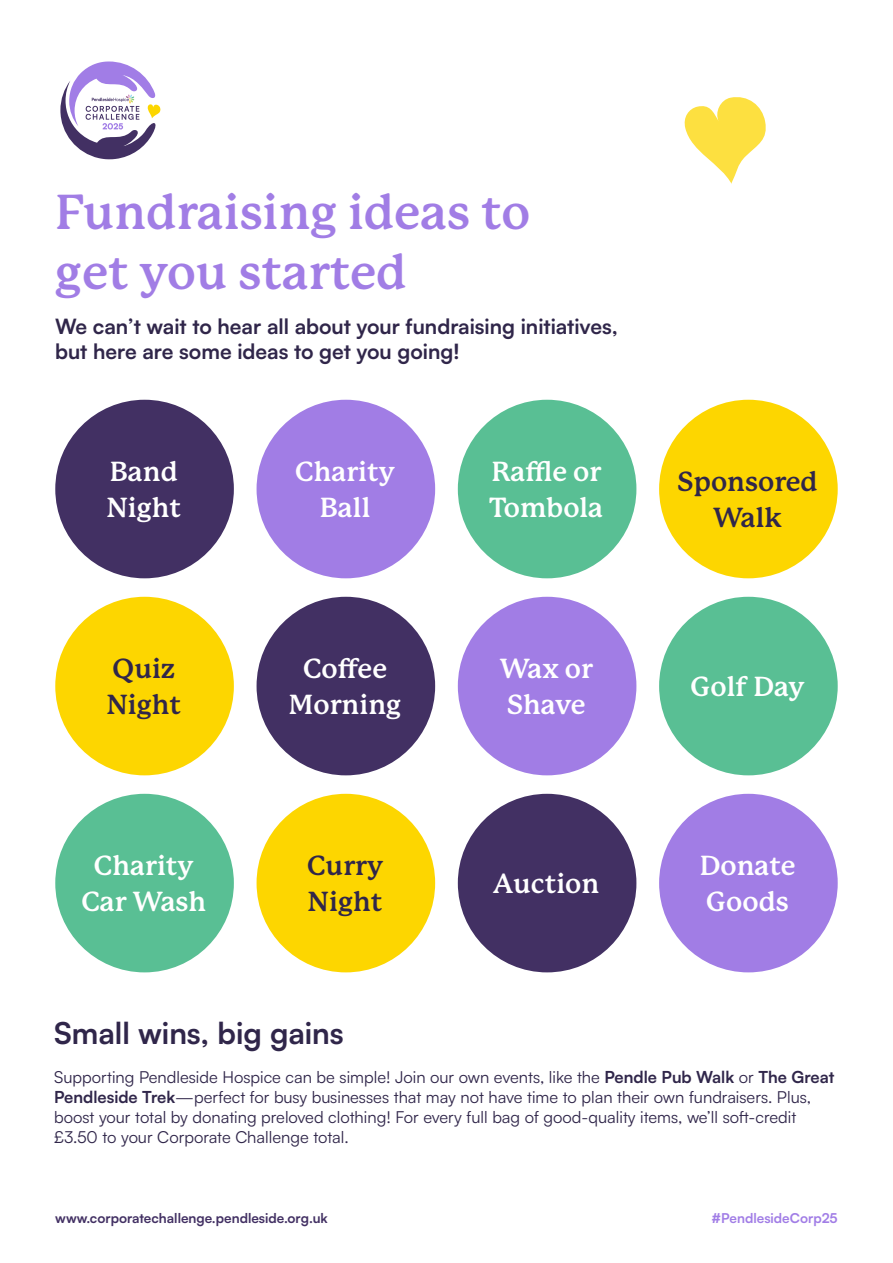
<style>
.page{position:relative;width:893px;height:1263px;background:#fff}
.page>*{position:absolute;margin:0;border:0;box-sizing:border-box;transform-origin:0 0}
.t1{font:700 48px/60px "P22 Mackinac Pro";color:#a17de5}
.t2{font:700 30px "Satoshi";color:#30264a}
.t3{font:700 27px/36px "P22 Mackinac Pro";color:#fff}
.t4{font:700 27px/36px "P22 Mackinac Pro";color:#30264a}
.t5{font:700 21px/25.2px "Satoshi";color:#30264a}
.t6{font:16.5px/19.8px "Satoshi";color:#30264a}
.t7{font:700 13.5px "Satoshi";color:#423063}
.t8{font:700 13.5px "Satoshi";color:#a17de6}
.s1{font-weight:700}
</style>
<div class="page">
<svg style="left:60px;top:61px;width:101px;height:98px"></svg>
<svg style="left:684px;top:97px;width:82px;height:87px"></svg>
<div style="left:55px;top:400px;width:179px;height:178px;background:#423063;border-radius:50%"></div>
<div style="left:257px;top:400px;width:178px;height:178px;background:#a17de5;border-radius:50%"></div>
<div style="left:458px;top:400px;width:178px;height:178px;background:#59bf94;border-radius:50%"></div>
<div style="left:659px;top:400px;width:179px;height:178px;background:#fdd600;border-radius:50%"></div>
<div style="left:257px;top:597px;width:178px;height:178px;background:#423063;border-radius:50%"></div>
<div style="left:55px;top:597px;width:179px;height:178px;background:#fdd600;border-radius:50%"></div>
<div style="left:458px;top:597px;width:178px;height:178px;background:#a17de5;border-radius:50%"></div>
<div style="left:659px;top:597px;width:179px;height:178px;background:#59bf94;border-radius:50%"></div>
<div style="left:458px;top:794px;width:178px;height:178px;background:#423063;border-radius:50%"></div>
<div style="left:659px;top:794px;width:179px;height:178px;background:#a17de5;border-radius:50%"></div>
<div style="left:257px;top:794px;width:178px;height:178px;background:#fdd600;border-radius:50%"></div>
<div style="left:55px;top:794px;width:179px;height:178px;background:#59bf94;border-radius:50%"></div>
<h1 class="t1" style="left:55px;top:183px;width:477px">Fundraising ideas to get you started</h1>
<p class="t5" style="left:55px;top:312px;width:564px">We can’t wait to hear all about your fundraising initiatives, but here are some ideas to get you going!</p>
<h3 class="t3" style="left:106px;top:454px;width:76px">Band<br>Night</h3>
<h3 class="t3" style="left:295px;top:454px;width:101px;text-align:center">Charity<br>Ball</h3>
<h3 class="t3" style="left:490px;top:454px;width:115px">Raffle or<br>Tombola</h3>
<h3 class="t4" style="left:678px;top:464px;width:141px;text-align:center">Sponsored<br>Walk</h3>
<h3 class="t4" style="left:106px;top:651px;width:76px">Quiz<br>Night</h3>
<h3 class="t3" style="left:500px;top:651px;width:95px">Wax or<br>Shave</h3>
<h3 class="t3" style="left:289px;top:651px;width:114px;text-align:center">Coffee<br>Morning</h3>
<h3 class="t3" style="left:81px;top:848px;width:126px;text-align:center">Charity<br>Car Wash</h3>
<h3 class="t4" style="left:307px;top:848px;width:78px">Curry<br>Night</h3>
<h3 class="t3" style="left:493px;top:866px;width:108px">Auction</h3>
<h3 class="t3" style="left:691px;top:669px;width:116px">Golf Day</h3>
<h3 class="t3" style="left:700px;top:848px;width:97px">Donate<br>Goods</h3>
<h2 class="t2" style="left:54px;top:1011px;width:291px">Small wins, big gains</h2>
<p class="t6" style="left:54px;top:1066px;width:782px">Supporting Pendleside Hospice can be simple! Join our own events, like the <span class="s1">Pendle Pub Walk</span> or <span class="s1">The Great Pendleside Trek</span>—perfect for busy businesses that may not have time to plan their own fundraisers. Plus, boost your total by donating preloved clothing! For every full bag of good-quality items, we’ll soft-credit £3.50 to your Corporate Challenge total.</p>
<p class="t7" style="left:55px;top:1208px;width:274px">www.corporatechallenge.pendleside.org.uk</p>
<p class="t8" style="left:712px;top:1208px;width:128px">#PendlesideCorp25</p>
</div>
